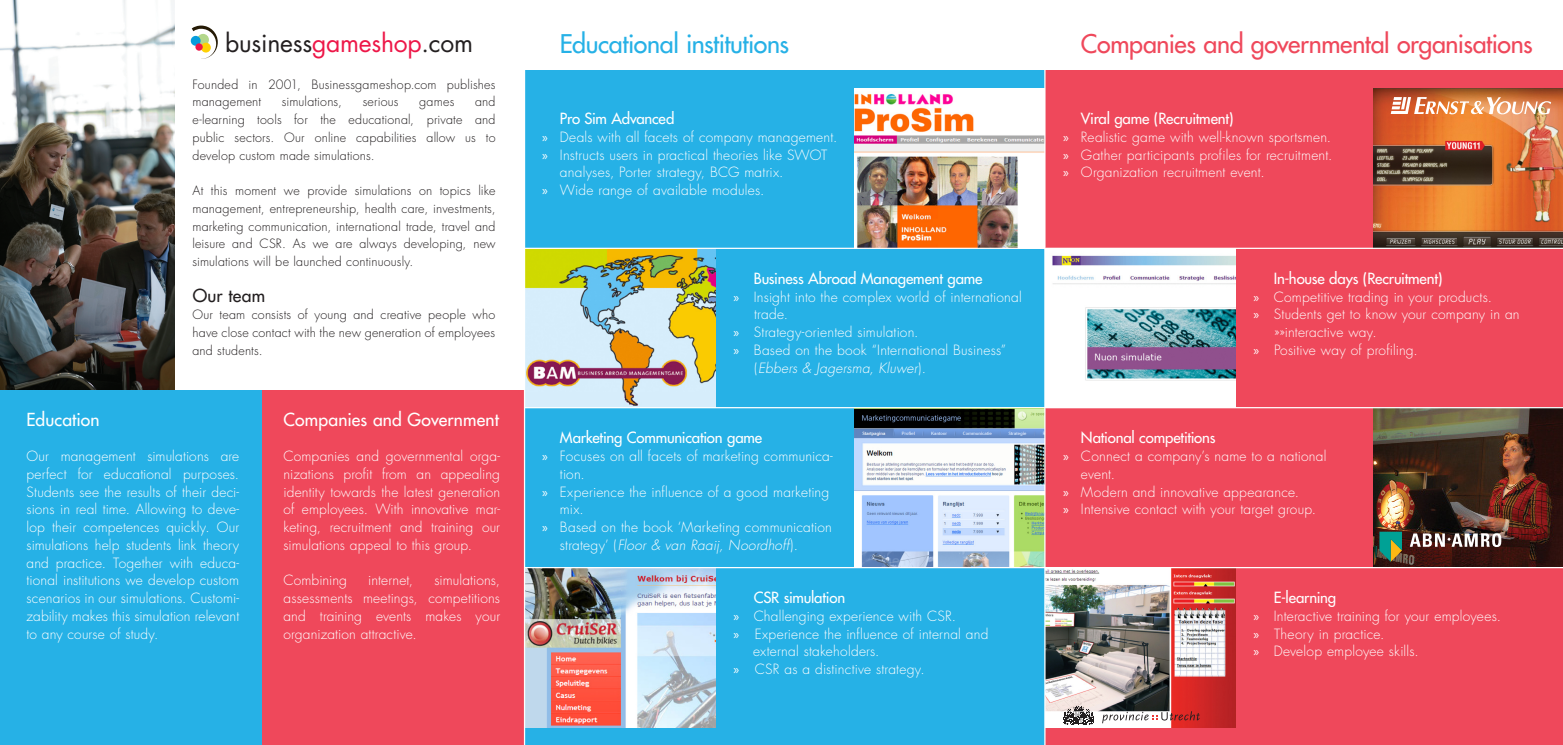
<style>
.page{position:relative;width:1563px;height:745px;background:#fff}
.page>*{position:absolute;margin:0;border:0;box-sizing:border-box;transform-origin:0 0}
.Page_title{font:25px "Futura";letter-spacing:-.015em;color:#ef485b}
.Page_title_blue{font:25px "Futura";letter-spacing:-.02em;color:#26b1e6}
.t1{font:24.75px "Futura";letter-spacing:-.01em;color:#231f20}
.Inside_title_white{font:17.5px "Futura";letter-spacing:.01em;color:#fff}
.Inside_title{font:17.5px "Futura";letter-spacing:.015em;color:#231f20}
.Game_title{font:15px "Futura";letter-spacing:-.01em;color:#fff}
.Game_title_right{font:15px "Futura";letter-spacing:-.01em;color:#fff}
.Inside_text_white{font:300 13.75px/17.8px "Futura";letter-spacing:.005em;color:#fff;text-align:justify}
.Game_text{font:300 13.75px/17.8px "Futura";letter-spacing:.015em;color:#fff}
.Game_text_right{font:300 13.75px/17.8px "Futura";letter-spacing:.015em;color:#fff}
.Inside_text{font:300 12.5px/17.8px "Futura";letter-spacing:.015em;color:#231f20;text-align:justify}
.s1{color:#ed1748}
.s2{font-family:"Myriad Pro";font-weight:400}
.s3{font-style:italic}
</style>
<div class="page">
<svg style="left:192px;top:26px;width:26px;height:33px"></svg>
<div style="left:195px;top:43px;width:8px;height:8px;background:#ed1748;border-radius:50%"></div>
<img style="left:0;top:0;width:175px;height:390px">
<div style="left:0;top:390px;width:262px;height:354px;background:#26b1e6"></div>
<div style="left:262px;top:390px;width:262px;height:354px;background:#ef485b"></div>
<div style="left:524px;top:71px;width:521px;height:673px;background:#26b1e6"></div>
<img style="left:854px;top:89px;width:190px;height:158px">
<img style="left:854px;top:408px;width:190px;height:158px">
<img style="left:525px;top:249px;width:191px;height:158px">
<hr style="left:524px;top:247px;width:521px;height:2px;background:#fff">
<img style="left:525px;top:568px;width:191px;height:158px">
<hr style="left:524px;top:566px;width:521px;height:2px;background:#fff">
<hr style="left:524px;top:407px;width:521px;height:1px;background:#fff">
<hr style="left:524px;top:0;width:1px;height:744px;background:#fff">
<div style="left:1045px;top:71px;width:518px;height:673px;background:#ef485b"></div>
<img style="left:1373px;top:89px;width:190px;height:158px">
<svg style="left:1390px;top:97px;width:161px;height:17px;background:#e7a881"></svg>
<hr style="left:1045px;top:247px;width:518px;height:2px;background:#fff">
<img style="left:1045px;top:249px;width:191px;height:158px">
<img style="left:1373px;top:408px;width:190px;height:158px">
<hr style="left:1045px;top:407px;width:518px;height:1px;background:#fff">
<svg style="left:1379px;top:531px;width:23px;height:30px"></svg>
<svg style="left:1409px;top:533px;width:92px;height:13px"></svg>
<img style="left:1045px;top:568px;width:191px;height:158px">
<svg style="left:1063px;top:706px;width:31px;height:18px"></svg>
<svg style="left:1102px;top:710px;width:97px;height:12px"></svg>
<hr style="left:1045px;top:566px;width:518px;height:2px;background:#fff">
<hr style="left:1044px;top:0;width:1px;height:744px;background:#fff">
<p class="t1" style="left:225px;top:27px;width:249px">business<span class="s1">gameshop</span>.com</p>
<p class="Inside_text" style="left:192px;top:76px;width:305px">Founded in 2001, Businessgameshop.com publishes management</p>
<p class="Inside_text" style="left:192px;top:93px;width:305px;text-indent:283px">and e-learning tools for the educational, private and public sectors. Our online capabilities allow us to develop custom made simulations.</p>
<p class="Inside_text" style="left:192px;top:182px;width:305px">At this moment we provide simulations on topics like management, entrepreneurship, health care, investments, marketing communication, international trade, travel and leisure and CSR. As we are always developing, new simulations will be launched continuously.</p>
<p class="Inside_text" style="left:282px;top:93px;width:62px">simulations,</p>
<p class="Inside_text" style="left:363px;top:93px;width:37px">serious</p>
<p class="Inside_text" style="left:419px;top:93px;width:37px">games</p>
<p class="Inside_title" style="left:193px;top:284px;width:74px">Our team</p>
<p class="Inside_text" style="left:192px;top:306px;width:304px">Our team consists of young and creative people who have close contact with the new generation of employees and students.</p>
<p class="Inside_title_white" style="left:27px;top:408px;width:75px">Education</p>
<p class="Inside_title_white" style="left:283px;top:408px;width:217px">Companies and Government</p>
<p class="Inside_text_white" style="left:283px;top:447px;width:218px">Companies and governmental orga&shy;nizations profit from an appealing identity towards the latest generation of employees. With innovative mar&shy;keting, recruitment and training our simulations appeal to this group.</p>
<p class="Inside_text_white" style="left:283px;top:571px;width:65px">Combining</p>
<p class="Inside_text_white" style="left:368px;top:571px;width:46px">internet,</p>
<p class="Inside_text_white" style="left:27px;top:447px;width:214px">Our management simulations are perfect for educational purposes.<br>Students see the results of their deci&shy;sions in real time. Allowing to deve&shy;lop their competences quickly. Our simulations help students link theory and practice. Together with educa&shy;tional institutions we develop custom scenarios in our simulations. Customi&shy;zability makes this simulation relevant to any course of study.</p>
<p class="Inside_text_white" style="left:283px;top:571px;width:218px;text-indent:151px">simulations, assessments meetings, competitions and training events makes your organization attractive.</p>
<p class="Page_title_blue" style="left:560px;top:28px;width:231px">Educational institutions</p>
<p class="Game_title" style="left:560px;top:109px;width:116px">Pro Sim Advanced</p>
<p class="Game_text" style="left:542px;top:128px;width:296px"><span class="s2">»</span> Deals with all facets of company management.</p>
<p class="Game_text" style="left:560px;top:146px;width:269px;text-indent:-18px"><span class="s2">»</span> Instructs users in practical theories like SWOT analyses, Porter strategy, BCG matrix.</p>
<p class="Game_text" style="left:542px;top:181px;width:224px"><span class="s2">»</span> Wide range of available modules.</p>
<p class="Game_title_right" style="left:754px;top:269px;width:230px">Business Abroad Management game</p>
<p class="Game_text_right" style="left:754px;top:288px;width:269px;text-indent:-20px"><span class="s2">»</span> Insight into the complex world of international trade.</p>
<p class="Game_text_right" style="left:733px;top:323px;width:186px"><span class="s2">»</span> Strategy-oriented simulation.</p>
<p class="Game_text_right" style="left:754px;top:341px;width:254px;text-indent:-20px"><span class="s2">»</span> Based on the book “International Business” (<span class="s3">Ebbers &amp; Jagersma, Kluwer</span>).</p>
<p class="Game_title" style="left:560px;top:428px;width:204px">Marketing Communication game</p>
<p class="Game_text" style="left:560px;top:447px;width:274px;text-indent:-18px"><span class="s2">»</span> Focuses on all facets of marketing communica&shy;tion.</p>
<p class="Game_text" style="left:560px;top:483px;width:271px;text-indent:-18px"><span class="s2">»</span> Experience the influence of a good marketing mix.</p>
<p class="Game_text" style="left:560px;top:518px;width:273px;text-indent:-18px"><span class="s2">»</span> Based on the book ‘Marketing communication strategy’ (<span class="s3">Floor &amp; van Raaij, Noordhoff</span>).</p>
<p class="Game_title_right" style="left:754px;top:587px;width:93px">CSR simulation</p>
<p class="Game_text_right" style="left:733px;top:607px;width:224px"><span class="s2">»</span> Challenging experience with CSR.</p>
<p class="Game_text_right" style="left:753px;top:624px;width:237px;text-indent:-19px"><span class="s2">»</span> Experience the influence of internal and external stakeholders.</p>
<p class="Game_text_right" style="left:733px;top:660px;width:193px"><span class="s2">»</span> CSR as a distinctive strategy.</p>
<p class="Page_title" style="left:1081px;top:28px;width:453px">Companies and governmental organisations</p>
<p class="Game_title" style="left:1081px;top:109px;width:154px">Viral game (Recruitment)</p>
<p class="Game_text" style="left:1063px;top:128px;width:269px"><span class="s2">»</span> Realistic game with well-known sportsmen.</p>
<p class="Game_text" style="left:1063px;top:146px;width:270px"><span class="s2">»</span> Gather participants profiles for recruitment.</p>
<p class="Game_text" style="left:1063px;top:164px;width:203px"><span class="s2">»</span> Organization recruitment event.</p>
<p class="Game_title_right" style="left:1273px;top:269px;width:170px">In-house days (Recruitment)</p>
<p class="Game_text_right" style="left:1253px;top:288px;width:240px"><span class="s2">»</span> Competitive trading in your products.</p>
<p class="Game_text_right" style="left:1274px;top:305px;width:247px;text-indent:-21px"><span class="s2">»</span> Students get to know your company in an »»interactive way.</p>
<p class="Game_text_right" style="left:1253px;top:341px;width:166px"><span class="s2">»</span> Positive way of profiling.</p>
<p class="Game_title" style="left:1081px;top:428px;width:136px">National competitions</p>
<p class="Game_text" style="left:1081px;top:447px;width:247px;text-indent:-18px"><span class="s2">»</span> Connect a company’s name to a national event.</p>
<p class="Game_text" style="left:1063px;top:483px;width:237px"><span class="s2">»</span> Modern and innovative appearance.</p>
<p class="Game_text" style="left:1063px;top:500px;width:254px"><span class="s2">»</span> Intensive contact with your target group.</p>
<p class="Game_title_right" style="left:1273px;top:587px;width:64px">E-learning</p>
<p class="Game_text_right" style="left:1253px;top:607px;width:249px"><span class="s2">»</span> Interactive training for your employees.</p>
<p class="Game_text_right" style="left:1253px;top:624px;width:132px"><span class="s2">»</span> Theory in practice.</p>
<p class="Game_text_right" style="left:1253px;top:642px;width:167px"><span class="s2">»</span> Develop employee skills.</p>
</div>
